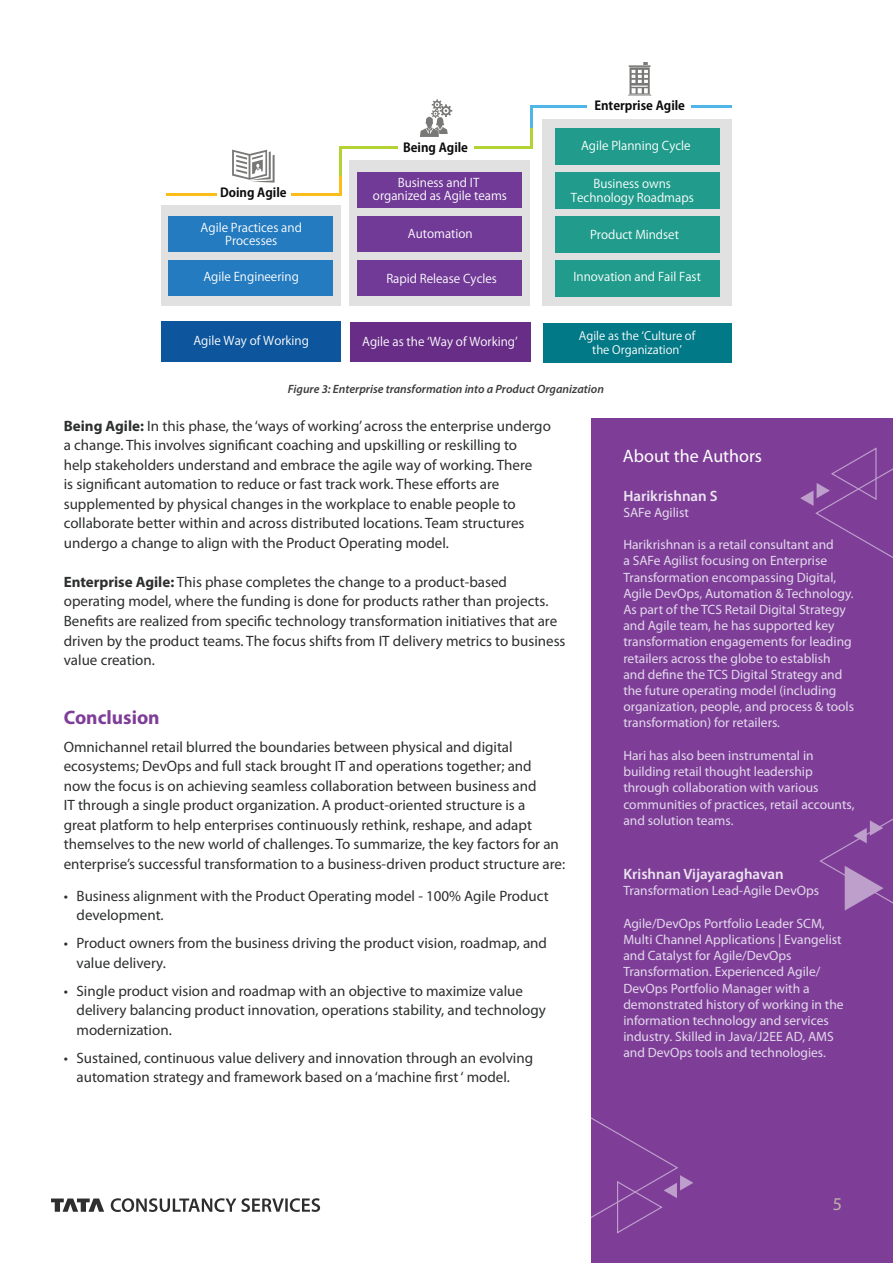
<style>
.page{position:relative;width:893px;height:1263px;background:#fff}
.page>*{position:absolute;margin:0;border:0;box-sizing:border-box;transform-origin:0 0}
.t1{font:700 19.5px "Myriad Pro";color:#7e3e98}
.Main_Heading{font:18px "Myriad Pro";color:#fff}
.t2{font:18px "Myriad Pro";color:#bcb4a9}
.t3{font:15px/19.5px "Myriad Pro";color:#2d2e2e}
.t4{font:600 15px "Myriad Pro";color:#ece5f1}
.t5{font:13.5px/16.2px "Myriad Pro";color:#e3d9eb}
.t6{font:12.3px "Koz Go Pro Bold 90 msp RKSJ H";color:#0b0c0b}
.t7{font:12px/13.4px "Koz Go Pro Regular 90 msp RKSJ H";color:#fff;text-align:center}
.t8{font:italic 600 12px "Myriad Pro";color:#3e3d3d}
.t9{font:11.55px/14px "Koz Go Pro Regular 90 msp RKSJ H";color:#fff;text-align:center}
.s1{font-weight:700}
</style>
<div class="page">
<svg style="left:51px;top:1198px;width:269px;height:14px"></svg>
<img style="left:161px;top:95px;width:571px;height:268px">
<div style="left:161px;top:322px;width:180px;height:40px;background:#0d569d"></div>
<div style="left:350px;top:323px;width:180px;height:39px;background:#682e87"></div>
<div style="left:543px;top:323px;width:189px;height:39px;background:#027987"></div>
<div style="left:161px;top:206px;width:179px;height:100px;background:#e1e1e1"></div>
<div style="left:350px;top:160px;width:180px;height:146px;background:#e1e1e1"></div>
<div style="left:543px;top:119px;width:189px;height:187px;background:#e1e1e1"></div>
<div style="left:169px;top:216px;width:164px;height:36px;background:#247bc0"></div>
<div style="left:169px;top:260px;width:164px;height:36px;background:#247bc0"></div>
<div style="left:358px;top:216px;width:164px;height:36px;background:#713a97"></div>
<div style="left:358px;top:260px;width:164px;height:36px;background:#713a97"></div>
<div style="left:358px;top:172px;width:164px;height:36px;background:#713a97"></div>
<div style="left:555px;top:128px;width:165px;height:37px;background:#219c8c"></div>
<div style="left:555px;top:172px;width:165px;height:37px;background:#219c8c"></div>
<div style="left:555px;top:216px;width:165px;height:36px;background:#219c8c"></div>
<div style="left:555px;top:260px;width:165px;height:36px;background:#219c8c"></div>
<hr style="left:167px;top:193px;width:50px;height:3px;background:#fbbd19">
<hr style="left:291px;top:193px;width:50px;height:3px;background:#fbbd19">
<hr style="left:339px;top:175px;width:2px;height:20px;background:#fbbd19">
<hr style="left:339px;top:146px;width:2px;height:29px;background:#b3d234">
<hr style="left:339px;top:146px;width:58px;height:3px;background:#b3d234">
<hr style="left:474px;top:146px;width:59px;height:3px;background:#b3d234">
<hr style="left:530px;top:108px;width:3px;height:41px;background:#b3d234">
<hr style="left:530px;top:105px;width:3px;height:23px;background:#4fb5e7">
<hr style="left:530px;top:105px;width:57px;height:3px;background:#4fb5e7">
<hr style="left:691px;top:105px;width:41px;height:3px;background:#4fb5e7">
<svg style="left:420px;top:99px;width:32px;height:38px"></svg>
<svg style="left:232px;top:150px;width:43px;height:33px"></svg>
<svg style="left:628px;top:62px;width:23px;height:34px"></svg>
<div style="left:591px;top:419px;width:302px;height:844px;background:#7e3e98"></div>
<svg style="left:819px;top:818px;width:74px;height:93px"></svg>
<svg style="left:800px;top:447px;width:93px;height:111px"></svg>
<svg style="left:591px;top:1117px;width:102px;height:117px"></svg>
<p class="t6" style="left:220px;top:185px;width:68px">Doing Agile</p>
<p class="t7" style="left:201px;top:221px;width:103px">Agile Practices and<br>Processes</p>
<p class="t7" style="left:203px;top:270px;width:97px">Agile Engineering</p>
<p class="t6" style="left:403px;top:140px;width:67px">Being Agile</p>
<p class="t7" style="left:373px;top:176px;width:136px">Business and IT organized as Agile teams</p>
<p class="t7" style="left:408px;top:228px;width:66px">Automation</p>
<p class="t7" style="left:386px;top:272px;width:112px">Rapid Release Cycles</p>
<p class="t6" style="left:594px;top:98px;width:92px">Enterprise Agile</p>
<p class="t7" style="left:581px;top:139px;width:111px">Agile Planning Cycle</p>
<p class="t7" style="left:571px;top:177px;width:125px">Business owns<br>Technology Roadmaps</p>
<p class="t7" style="left:590px;top:228px;width:90px">Product Mindset</p>
<p class="t7" style="left:573px;top:270px;width:129px">Innovation and Fail Fast</p>
<p class="t7" style="left:193px;top:334px;width:117px">Agile Way of Working</p>
<p class="t7" style="left:362px;top:335px;width:157px">Agile as the ʻWay of Workingʼ</p>
<p class="t9" style="left:579px;top:329px;width:118px">Agile as the ʻCulture of the Organizationʼ</p>
<p class="t8" style="left:288px;top:381px;width:318px">Figure 3: Enterprise transformation into a Product Organization</p>
<p class="t3" style="left:64px;top:416px;width:489px"><span class="s1">Being Agile:</span> In this phase, the ‘ways of working’ across the enterprise undergo a change. This involves significant coaching and upskilling or reskilling to<br>help stakeholders understand and embrace the agile way of working. There<br>is significant automation to reduce or fast track work. These efforts are supplemented by physical changes in the workplace to enable people to collaborate better within and across distributed locations. Team structures undergo a change to align with the Product Operating model.</p>
<p class="t3" style="left:64px;top:572px;width:503px"><span class="s1">Enterprise Agile:</span> This phase completes the change to a product-based operating model, where the funding is done for products rather than projects.<br>Benefits are realized from specific technology transformation initiatives that are driven by the product teams. The focus shifts from IT delivery metrics to business value creation.</p>
<p class="t1" style="left:64px;top:704px;width:97px">Conclusion</p>
<p class="t3" style="left:64px;top:736px;width:503px">Omnichannel retail blurred the boundaries between physical and digital ecosystems; DevOps and full stack brought IT and operations together; and<br>now the focus is on achieving seamless collaboration between business and<br>IT through a single product organization. A product-oriented structure is a<br>great platform to help enterprises continuously rethink, reshape, and adapt themselves to the new world of challenges. To summarize, the key factors for an enterprise’s successful transformation to a business-driven product structure are:</p>
<p class="t3" style="left:77px;top:886px;width:474px;text-indent:-13px">• Business alignment with the Product Operating model - 100% Agile Product development.</p>
<p class="t3" style="left:77px;top:933px;width:472px;text-indent:-13px">• Product owners from the business driving the product vision, roadmap, and value delivery.</p>
<p class="t3" style="left:77px;top:981px;width:471px;text-indent:-13px">• Single product vision and roadmap with an objective to maximize value delivery balancing product innovation, operations stability, and technology modernization.</p>
<p class="t3" style="left:77px;top:1048px;width:458px;text-indent:-13px">• Sustained, continuous value delivery and innovation through an evolving automation strategy and framework based on a ‘machine first ‘ model.</p>
<p class="Main_Heading" style="left:623px;top:445px;width:141px">About the Authors</p>
<p class="t4" style="left:623px;top:486px;width:96px">Harikrishnan S</p>
<p class="t5" style="left:623px;top:504px;width:67px">SAFe Agilist</p>
<p class="t5" style="left:623px;top:536px;width:232px">Harikrishnan is a retail consultant and<br>a SAFe Agilist focusing on Enterprise Transformation encompassing Digital, Agile DevOps, Automation &amp; Technology.<br>As part of the TCS Retail Digital Strategy and Agile team, he has supported key transformation engagements for leading retailers across the globe to establish and define the TCS Digital Strategy and the future operating model (including organization, people, and process &amp; tools transformation) for retailers.</p>
<p class="t5" style="left:623px;top:747px;width:233px">Hari has also been instrumental in building retail thought leadership through collaboration with various communities of practices, retail accounts, and solution teams.</p>
<p class="t4" style="left:623px;top:864px;width:162px">Krishnan Vijayaraghavan</p>
<p class="t5" style="left:623px;top:882px;width:197px">Transformation Lead-Agile DevOps</p>
<p class="t5" style="left:623px;top:915px;width:222px">Agile/DevOps Portfolio Leader SCM, Multi Channel Applications | Evangelist and Catalyst for Agile/DevOps Transformation. Experienced Agile/ DevOps Portfolio Manager with a demonstrated history of working in the information technology and services industry. Skilled in Java/J2EE AD, AMS and DevOps tools and technologies.</p>
<p class="t2" style="left:833px;top:1185px;width:11px">5</p>
<p class="t2" style="left:833px;top:1193px;width:11px">5</p>
</div>
